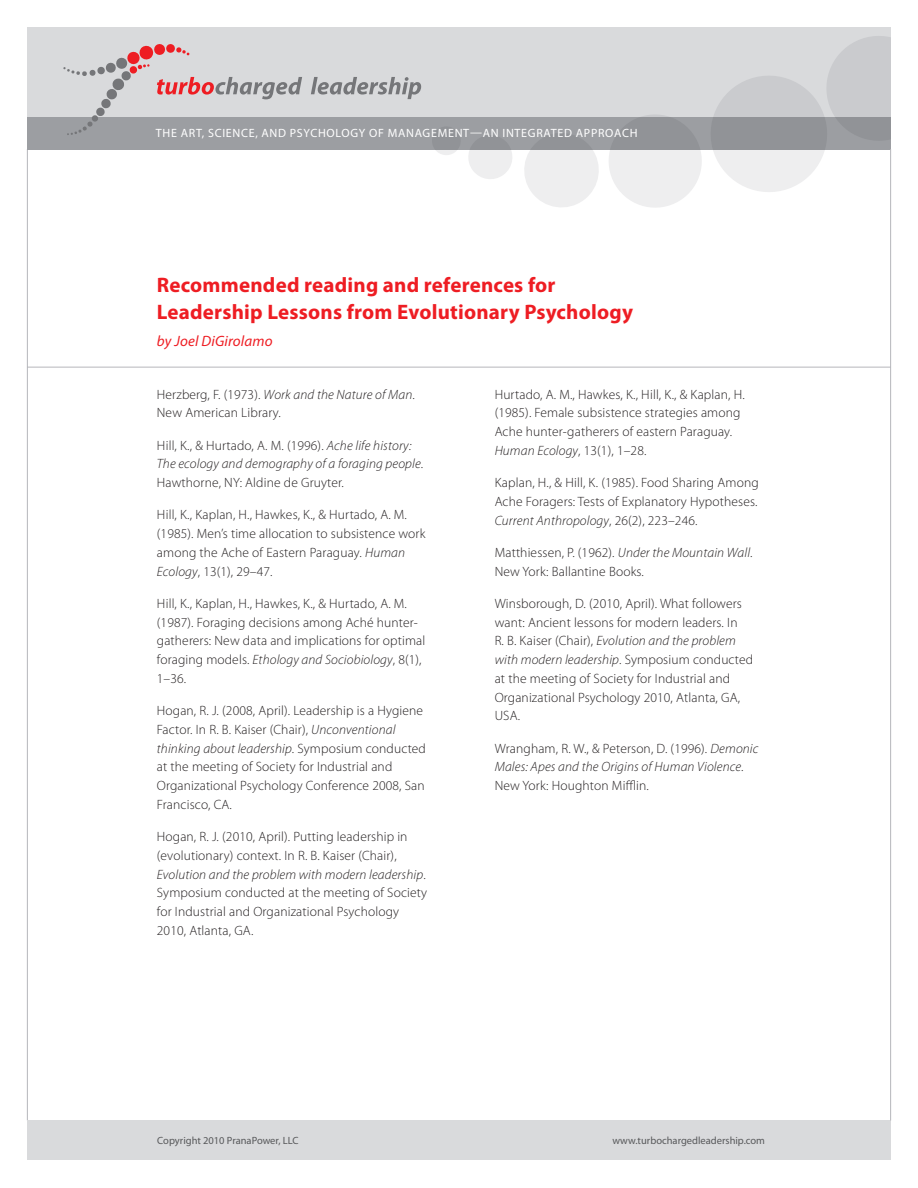
<style>
.page{position:relative;width:918px;height:1188px;background:#fff}
.page>*{position:absolute;margin:0;border:0;box-sizing:border-box;transform-origin:0 0}
.t1{font:700 21px "Myriad Pro";letter-spacing:.01em;color:#ee1d23}
.t2{font:italic 15px "Myriad Pro";letter-spacing:.01em;color:#ee1d23}
.t3{font:300 13.5px/18.8px "Myriad Pro";letter-spacing:.01em;color:#231f20}
.t4{font:12px "Myriad Pro";letter-spacing:.06em;color:#fff}
.t5{font:10.5px "Myriad Pro";color:#57585a}
.s1{font-style:italic}
</style>
<div class="page">
<hr style="left:27px;top:149px;width:1px;height:971px;background:#b6b7bb">
<div style="left:27px;top:27px;width:864px;height:122px;background:#d9dadc"></div>
<div style="left:27px;top:1120px;width:864px;height:40px;background:#d9dadc"></div>
<div style="left:27px;top:117px;width:864px;height:32px;background:#9c9ea2"></div>
<svg style="left:432px;top:36px;width:459px;height:172px"></svg>
<svg style="left:63px;top:44px;width:239px;height:91px"></svg>
<svg style="left:311px;top:77px;width:110px;height:22px"></svg>
<hr style="left:27px;top:367px;width:864px;height:1px;background:#b6b7bb">
<hr style="left:890px;top:149px;width:1px;height:971px;background:#b6b7bb">
<p class="t4" style="left:156px;top:125px;width:483px">THE ART, SCIENCE, AN D PSYCHOLOGY OF MANAGEMENT—AN INTEGRATED APP ROACH</p>
<p class="t1" style="left:157px;top:271px;width:400px">Recommended reading and references for</p>
<p class="t1" style="left:157px;top:298px;width:478px">Leadership Lessons from Evolutionary Psychology</p>
<p class="t2" style="left:157px;top:332px;width:117px">by Joel DiGirolamo</p>
<p class="t3" style="left:157px;top:385px;width:260px">Herzberg, F. (1973). <span class="s1">Work and the Nature of Man</span>.<br>New American Library.</p>
<p class="t3" style="left:157px;top:436px;width:268px">Hill, K., &amp; Hurtado, A. M. (1996). <span class="s1">Ache life history:<br>The ecology and demography of a foraging people</span>.<br>Hawthorne, NY: Aldine de Gruyter.</p>
<p class="t3" style="left:157px;top:505px;width:270px">Hill, K., Kaplan, H., Hawkes, K., &amp; Hurtado, A. M. (1985). Men’s time allocation to subsistence work among the Ache of Eastern Paraguay. <span class="s1">Human Ecology</span>, 13(1), 29–47.</p>
<p class="t3" style="left:157px;top:594px;width:270px">Hill, K., Kaplan, H., Hawkes, K., &amp; Hurtado, A. M. (1987). Foraging decisions among Aché hunter&shy;gatherers: New data and implications for optimal foraging models. <span class="s1">Ethology and Sociobiology</span>, 8(1), 1–36.</p>
<p class="t3" style="left:157px;top:701px;width:271px">Hogan, R. J. (2008, April). Leadership is a Hygiene Factor. In R. B. Kaiser (Chair), <span class="s1">Unconventional thinking about leadership</span>. Symposium conducted at the meeting of Society for Industrial and Organizational Psychology Conference 2008, San Francisco, CA.</p>
<p class="t3" style="left:157px;top:827px;width:272px">Hogan, R. J. (2010, April). Putting leadership in (evolutionary) context. In R. B. Kaiser (Chair), <span class="s1">Evolution and the problem with modern leadership</span>.<br>Symposium conducted at the meeting of Society for Industrial and Organizational Psychology 2010, Atlanta, GA.</p>
<p class="t3" style="left:495px;top:385px;width:252px">Hurtado, A. M., Hawkes, K., Hill, K., &amp; Kaplan, H. (1985). Female subsistence strategies among Ache hunter-gatherers of eastern Paraguay.<br><span class="s1">Human Ecology</span>, 13(1), 1–28.</p>
<p class="t3" style="left:495px;top:473px;width:266px;text-align:justify">Kaplan, H., &amp; Hill, K. (1985). Food Sharing Among Ache Foragers: Tests of Explanatory Hypotheses.<br><span class="s1">Current Anthropology</span>, 26(2), 223–246.</p>
<p class="t3" style="left:495px;top:543px;width:259px">Matthiessen, P. (1962). <span class="s1">Under the Mountain Wall</span>.<br>New York: Ballantine Books.</p>
<p class="t3" style="left:495px;top:594px;width:260px">Winsborough, D. (2010, April). What followers want: Ancient lessons for modern leaders. In<br>R. B. Kaiser (Chair), <span class="s1">Evolution and the problem with modern leadership</span>. Symposium conducted at the meeting of Society for Industrial and Organizational Psychology 2010, Atlanta, GA, USA.</p>
<p class="t3" style="left:495px;top:739px;width:265px">Wrangham, R. W., &amp; Peterson, D. (1996). <span class="s1">Demonic<br>Males: Apes and the Origins of Human Violence</span>.<br>New York: Houghton Mifflin.</p>
<p class="t5" style="left:157px;top:1134px;width:142px">COPYRIGHT 2010 PRANAPOWER, LLC</p>
<p class="t5" style="left:612px;top:1134px;width:154px">WWW.TURBOCHARGEDLEADERSHIP.COM</p>
</div>
